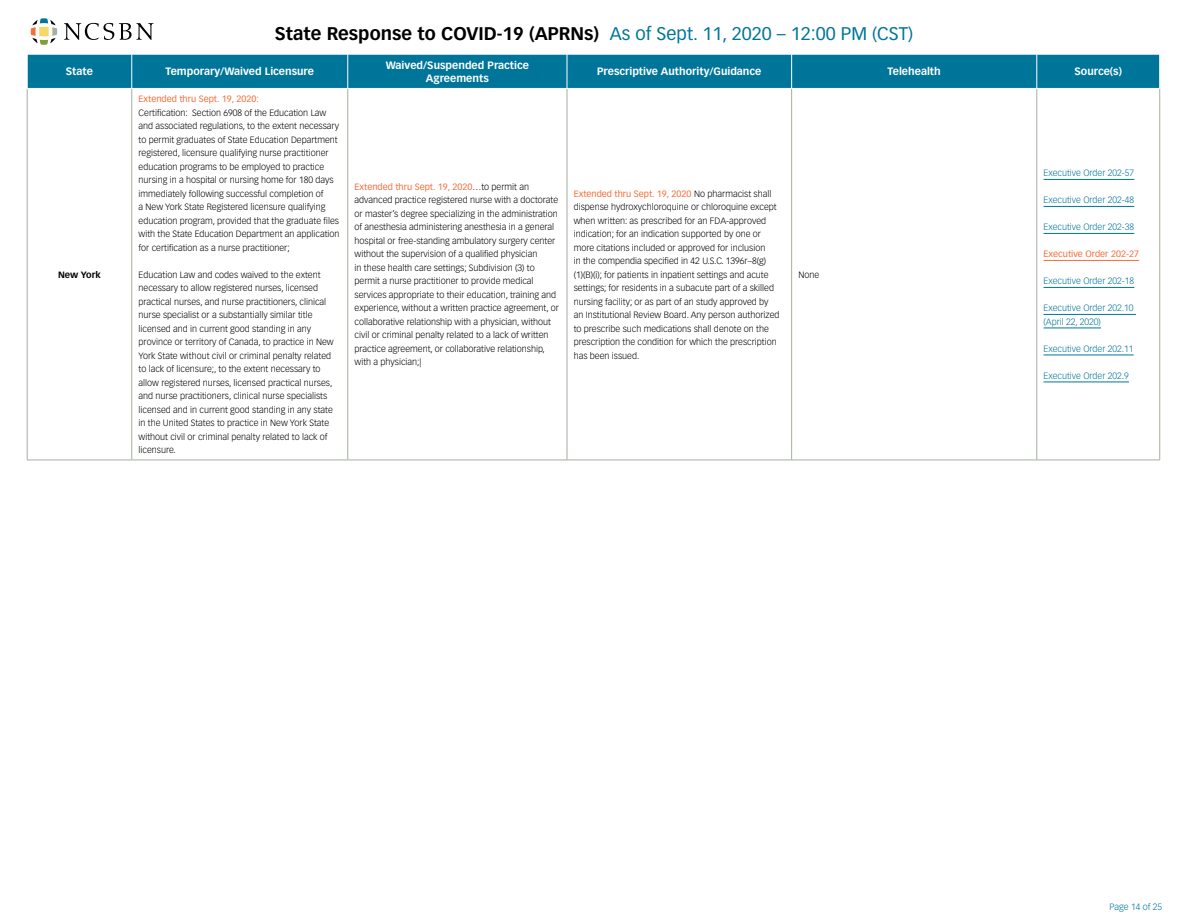
<style>
.page{position:relative;width:1188px;height:918px;background:#fff}
.page>*{position:absolute;margin:0;border:0;box-sizing:border-box;transform-origin:0 0}
.t1{font:700 18px "Vectora LT Std";color:#000}
.t2{font:700 10.5px/12.6px "Vectora LT Std";color:#fff;text-align:center}
.t3{font:300 9px/13.5px "Vectora LT Std";color:#000}
.t4{font:300 9px/13.5px "Vectora LT Std";color:#00759a}
.t5{font:9px "Vectora LT Std";color:#f36e3a}
.t6{font:700 9px "Vectora LT Std";color:#000}
.s1{font-weight:400;color:#00759a}
.s2{font-weight:400;color:#f36e3a}
</style>
<div class="page">
<svg style="left:31px;top:18px;width:26px;height:27px"></svg>
<svg style="left:64px;top:23px;width:90px;height:17px"></svg>
<div style="left:28px;top:55px;width:1131px;height:33px;background:#00759a"></div>
<svg style="left:28px;top:89px;width:1131px;height:371px"></svg>
<hr style="left:27px;top:89px;width:1px;height:371px;background:#a6afa2">
<hr style="left:132px;top:89px;width:1px;height:371px;background:#a6afa2">
<hr style="left:348px;top:89px;width:1px;height:371px;background:#a6afa2">
<hr style="left:567px;top:89px;width:1px;height:371px;background:#a6afa2">
<hr style="left:791px;top:89px;width:1px;height:371px;background:#a6afa2">
<hr style="left:1037px;top:89px;width:1px;height:371px;background:#a6afa2">
<hr style="left:1159px;top:89px;width:1px;height:371px;background:#a6afa2">
<hr style="left:27px;top:460px;width:105px;height:1px;background:#a6afa2">
<hr style="left:132px;top:460px;width:216px;height:1px;background:#a6afa2">
<hr style="left:348px;top:460px;width:219px;height:1px;background:#a6afa2">
<hr style="left:567px;top:460px;width:225px;height:1px;background:#a6afa2">
<hr style="left:792px;top:460px;width:245px;height:1px;background:#a6afa2">
<hr style="left:1037px;top:460px;width:123px;height:1px;background:#a6afa2">
<hr style="left:132px;top:54px;width:1px;height:34px;background:#fff">
<hr style="left:348px;top:54px;width:1px;height:34px;background:#fff">
<hr style="left:567px;top:54px;width:1px;height:34px;background:#fff">
<hr style="left:791px;top:54px;width:1px;height:34px;background:#fff">
<hr style="left:1037px;top:54px;width:1px;height:34px;background:#fff">
<hr style="left:1044px;top:179px;width:90px;height:1px;background:#00759a">
<hr style="left:1044px;top:206px;width:90px;height:1px;background:#00759a">
<hr style="left:1044px;top:233px;width:90px;height:1px;background:#00759a">
<hr style="left:1044px;top:260px;width:95px;height:1px;background:#f36e3a">
<hr style="left:1044px;top:287px;width:90px;height:1px;background:#00759a">
<hr style="left:1044px;top:314px;width:92px;height:1px;background:#00759a">
<hr style="left:1044px;top:328px;width:57px;height:1px;background:#00759a">
<hr style="left:1044px;top:355px;width:90px;height:1px;background:#00759a">
<hr style="left:1044px;top:382px;width:85px;height:1px;background:#00759a">
<h1 class="t1" style="left:275px;top:23px;width:640px">State Response to COVID-19 (APRNs) <span class="s1">As of Sept. 11, 2020 – 12:00 PM (CST)</span></h1>
<p class="t2" style="left:66px;top:65px;width:29px">State</p>
<p class="t2" style="left:165px;top:65px;width:150px">Temporary/Waived Licensure</p>
<p class="t2" style="left:386px;top:59px;width:145px">Waived/Suspended Practice<br>Agreements</p>
<p class="t2" style="left:597px;top:65px;width:166px">Prescriptive Authority/Guidance</p>
<p class="t2" style="left:888px;top:65px;width:55px">Telehealth</p>
<p class="t2" style="left:1075px;top:65px;width:49px">Source(s)</p>
<p class="t6" style="left:58px;top:269px;width:44px">New York</p>
<p class="t5" style="left:139px;top:94px;width:122px">Extended thru Sept. 19, 2020:</p>
<p class="t3" style="left:139px;top:106px;width:203px">Certification: Section 6908 of the Education Law and associated regulations, to the extent necessary to permit graduates of State Education Department registered, licensure qualifying nurse practitioner education programs to be employed to practice nursing in a hospital or nursing home for 180 days immediately following successful completion of<br>a New York State Registered licensure qualifying education program, provided that the graduate files with the State Education Department an application for certification as a nurse practitioner;</p>
<p class="t3" style="left:139px;top:268px;width:197px">Education Law and codes waived to the extent necessary to allow registered nurses, licensed practical nurses, and nurse practitioners, clinical nurse specialist or a substantially similar title licensed and in current good standing in any province or territory of Canada, to practice in New York State without civil or criminal penalty related to lack of licensure;, to the extent necessary to allow registered nurses, licensed practical nurses, and nurse practitioners, clinical nurse specialists licensed and in current good standing in any state in the United States to practice in New York State without civil or criminal penalty related to lack of licensure.</p>
<p class="t3" style="left:355px;top:180px;width:206px"><span class="s2">Extended thru Sept. 19, 2020</span>…to permit an advanced practice registered nurse with a doctorate or master’s degree specializing in the administration of anesthesia administering anesthesia in a general hospital or free-standing ambulatory surgery center without the supervision of a qualified physician<br>in these health care settings; Subdivision (3) to permit a nurse practitioner to provide medical services appropriate to their education, training and experience, without a written practice agreement, or collaborative relationship with a physician, without civil or criminal penalty related to a lack of written practice agreement, or collaborative relationship, with a physician;|</p>
<p class="t3" style="left:574px;top:187px;width:207px"><span class="s2">Extended thru Sept. 19, 2020</span> No pharmacist shall dispense hydroxychloroquine or chloroquine except when written: as prescribed for an FDA-approved indication; for an indication supported by one or more citations included or approved for inclusion<br>in the compendia specified in 42 U.S.C. 1396r–8(g) (1)(B)(i); for patients in inpatient settings and acute settings; for residents in a subacute part of a skilled nursing facility; or as part of an study approved by an Institutional Review Board. Any person authorized to prescribe such medications shall denote on the prescription the condition for which the prescription has been issued.</p>
<p class="t3" style="left:798px;top:268px;width:22px">None</p>
<p class="t4" style="left:1044px;top:167px;width:92px">Executive Order 202-57</p>
<p class="t4" style="left:1044px;top:194px;width:92px">Executive Order 202-48</p>
<p class="t4" style="left:1044px;top:221px;width:92px">Executive Order 202-38</p>
<p class="t5" style="left:1044px;top:249px;width:97px">Executive Order 202-27</p>
<p class="t4" style="left:1044px;top:275px;width:92px">Executive Order 202-18</p>
<p class="t4" style="left:1044px;top:302px;width:92px">Executive Order 202.10 (April 22, 2020)</p>
<p class="t4" style="left:1044px;top:342px;width:92px">Executive Order 202.11</p>
<p class="t4" style="left:1044px;top:369px;width:87px">Executive Order 202.9</p>
<p class="t4" style="left:1110px;top:900px;width:54px">Page 14 of 25</p>
</div>
